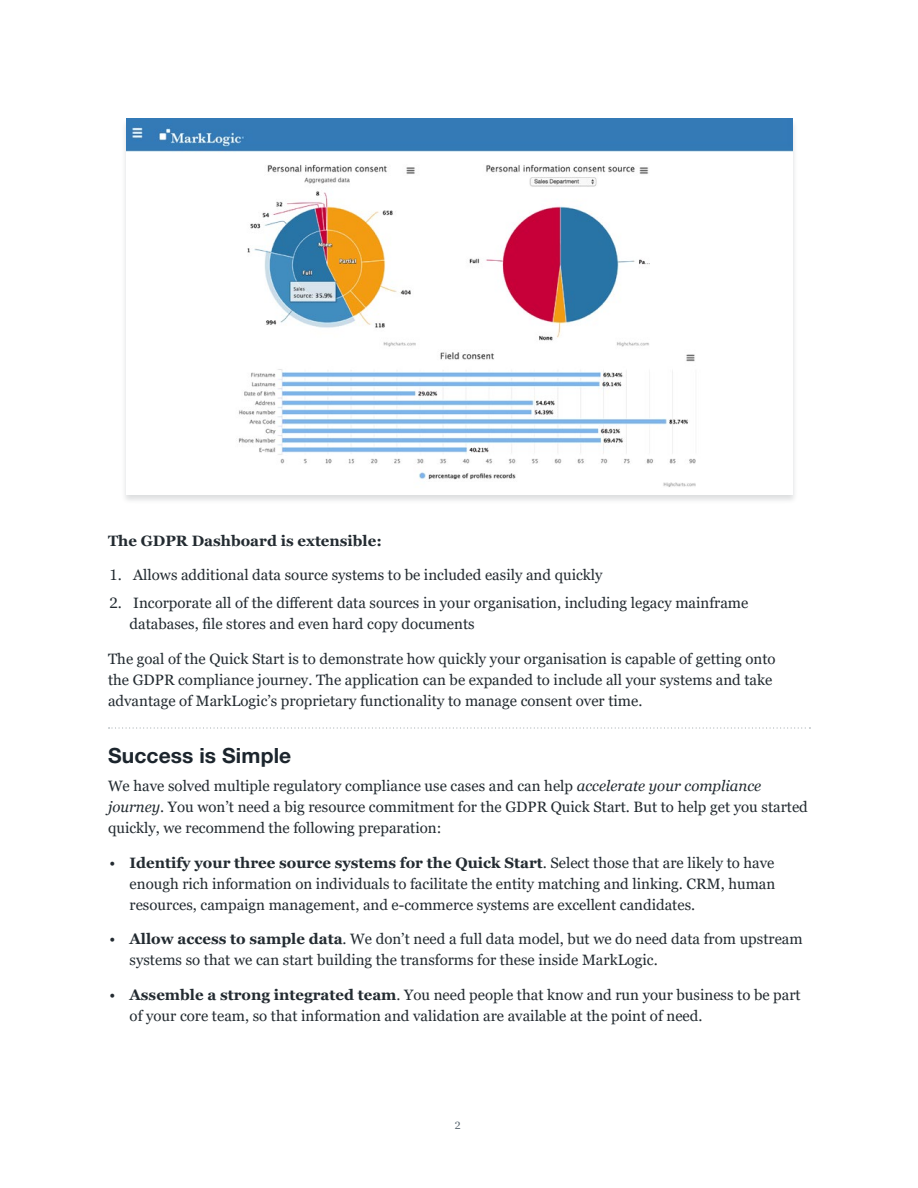
<style>
.page{position:relative;width:918px;height:1188px;background:#fff}
.page>*{position:absolute;margin:0;border:0;box-sizing:border-box;transform-origin:0 0}
.t1{font:700 21px "Helvetica Neue LT Pro";letter-spacing:.01em;color:#1c252d}
.t2{font:15px/21px "Georgia";color:#232b31}
.t3{font:700 15px "Georgia";color:#232b31}
.t4{font:10.5px "Georgia";color:#596670}
.s1{font-style:italic}
.s2{font-weight:700}
</style>
<div class="page">
<svg style="left:109px;top:727px;width:701px;height:2px"></svg>
<div style="left:121px;top:119px;width:677px;height:386px;background:#1c252d;opacity:.15"></div>
<img style="left:126px;top:119px;width:667px;height:375px">
<p class="t3" style="left:108px;top:531px;width:275px">The GDPR Dashboard is extensible:</p>
<p class="t2" style="left:109px;top:565px;width:495px">1. Allows additional data source systems to be included easily and quickly</p>
<p class="t2" style="left:130px;top:593px;width:620px;text-indent:-20px">2. Incorporate all of the different data sources in your organisation, including legacy mainframe databases, file stores and even hard copy documents</p>
<p class="t2" style="left:108px;top:648px;width:669px">The goal of the Quick Start is to demonstrate how quickly your organisation is capable of getting onto the GDPR compliance journey. The application can be expanded to include all your systems and take advantage of MarkLogic’s proprietary functionality to manage consent over time.</p>
<h1 class="t1" style="left:108px;top:743px;width:185px">Success is Simple</h1>
<p class="t2" style="left:108px;top:776px;width:701px">We have solved multiple regulatory compliance use cases and can help <span class="s1">accelerate your compliance journey</span>. You won’t need a big resource commitment for the GDPR Quick Start. But to help get you started quickly, we recommend the following preparation:</p>
<p class="t2" style="left:130px;top:852px;width:647px;text-align:justify;text-indent:-20px">• <span class="s2">Identify your three source systems for the Quick Start</span>. Select those that are likely to have enough rich information on individuals to facilitate the entity matching and linking. CRM, human resources, campaign management, and e-commerce systems are excellent candidates.</p>
<p class="t2" style="left:130px;top:929px;width:675px;text-indent:-20px">• <span class="s2">Allow access to sample data</span>. We don’t need a full data model, but we do need data from upstream systems so that we can start building the transforms for these inside MarkLogic.</p>
<p class="t2" style="left:130px;top:984px;width:673px;text-indent:-20px">• <span class="s2">Assemble a strong integrated team</span>. You need people that know and run your business to be part of your core team, so that information and validation are available at the point of need.</p>
<p class="t4" style="left:455px;top:1119px;width:7px">2</p>
</div>
